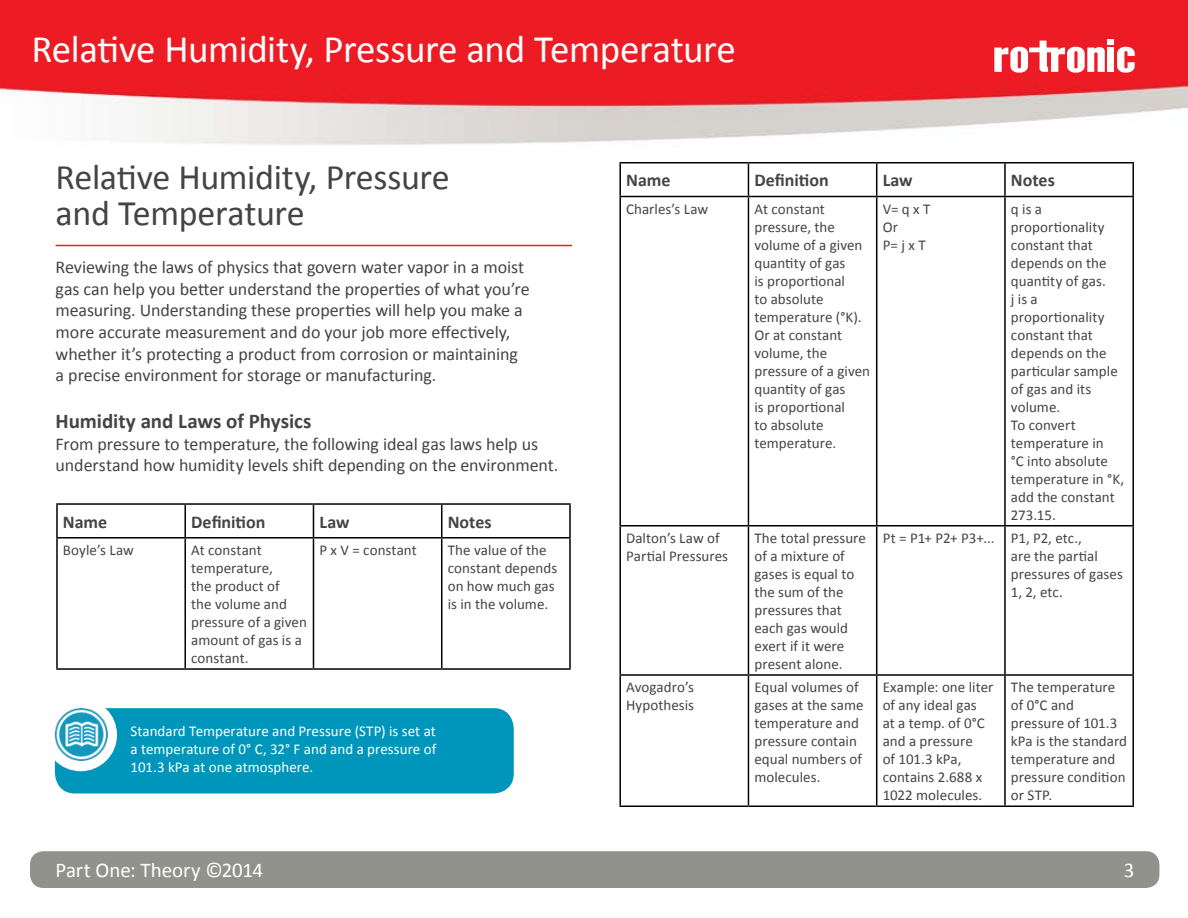
<style>
.page{position:relative;width:1188px;height:918px;background:#fff}
.page>*{position:absolute;margin:0;border:0;box-sizing:border-box;transform-origin:0 0}
.t1{font:39px "Calibri";letter-spacing:-.01em;color:#fff}
.t2{font:36px/36px "Calibri";letter-spacing:-.01em;color:#454444}
.t3{font:700 21px "Calibri";letter-spacing:-.005em;color:#454444}
.t4{font:21px "Calibri";letter-spacing:-.005em;color:#fff}
.t5{font:18px/21.6px "Calibri";letter-spacing:-.005em;color:#454444}
.t6{font:700 18px "Calibri";color:#454444}
.t7{font:15px/18px "Calibri";color:#454444}
.t8{font:15px/18px "Calibri";color:#fff;text-align:justify}
</style>
<div class="page">
<img style="left:0;top:0;width:1188px;height:888px">
<div style="left:30px;top:851px;width:1129px;height:37px;background:#92928c;border-radius:14px"></div>
<div style="left:1107px;top:48px;width:7px;height:24px;background:#fff"></div>
<svg style="left:1117px;top:47px;width:18px;height:26px"></svg>
<div style="left:1107px;top:39px;width:7px;height:6px;background:#fff"></div>
<svg style="left:994px;top:41px;width:111px;height:32px"></svg>
<hr style="left:56px;top:245px;width:516px;height:1px;background:#ed1d24">
<div style="left:55px;top:708px;width:459px;height:86px;background:#0096bb;border-radius:20px"></div>
<div style="left:44px;top:698px;width:73px;height:73px;background:#fff;border-radius:50%"></div>
<img style="left:50px;top:704px;width:62px;height:62px">
<hr style="left:56px;top:503px;width:129px;height:2px;background:#000">
<hr style="left:56px;top:505px;width:2px;height:32px;background:#000">
<hr style="left:185px;top:503px;width:128px;height:2px;background:#000">
<hr style="left:184px;top:505px;width:2px;height:32px;background:#000">
<hr style="left:313px;top:503px;width:129px;height:2px;background:#000">
<hr style="left:313px;top:505px;width:1px;height:32px;background:#000">
<hr style="left:442px;top:503px;width:129px;height:2px;background:#000">
<hr style="left:441px;top:505px;width:1px;height:32px;background:#000">
<hr style="left:569px;top:505px;width:2px;height:32px;background:#000">
<hr style="left:56px;top:537px;width:129px;height:2px;background:#000">
<hr style="left:56px;top:539px;width:2px;height:129px;background:#000">
<hr style="left:185px;top:537px;width:128px;height:2px;background:#000">
<hr style="left:184px;top:539px;width:2px;height:129px;background:#000">
<hr style="left:313px;top:537px;width:129px;height:2px;background:#000">
<hr style="left:313px;top:539px;width:1px;height:129px;background:#000">
<hr style="left:442px;top:537px;width:129px;height:2px;background:#000">
<hr style="left:441px;top:539px;width:1px;height:129px;background:#000">
<hr style="left:569px;top:539px;width:2px;height:129px;background:#000">
<hr style="left:56px;top:668px;width:129px;height:2px;background:#000">
<hr style="left:185px;top:668px;width:128px;height:2px;background:#000">
<hr style="left:313px;top:668px;width:129px;height:2px;background:#000">
<hr style="left:442px;top:668px;width:129px;height:2px;background:#000">
<hr style="left:619px;top:162px;width:129px;height:2px;background:#000">
<hr style="left:619px;top:164px;width:2px;height:32px;background:#000">
<hr style="left:748px;top:162px;width:129px;height:2px;background:#000">
<hr style="left:748px;top:164px;width:1px;height:32px;background:#000">
<hr style="left:877px;top:162px;width:128px;height:2px;background:#000">
<hr style="left:876px;top:164px;width:1px;height:32px;background:#000">
<hr style="left:1005px;top:162px;width:129px;height:2px;background:#000">
<hr style="left:1004px;top:164px;width:2px;height:32px;background:#000">
<hr style="left:1132px;top:164px;width:2px;height:32px;background:#000">
<hr style="left:619px;top:196px;width:129px;height:1px;background:#000">
<hr style="left:619px;top:197px;width:2px;height:328px;background:#000">
<hr style="left:748px;top:196px;width:129px;height:1px;background:#000">
<hr style="left:748px;top:197px;width:1px;height:328px;background:#000">
<hr style="left:877px;top:196px;width:128px;height:1px;background:#000">
<hr style="left:876px;top:197px;width:1px;height:328px;background:#000">
<hr style="left:1005px;top:196px;width:129px;height:1px;background:#000">
<hr style="left:1004px;top:197px;width:2px;height:328px;background:#000">
<hr style="left:1132px;top:197px;width:2px;height:328px;background:#000">
<hr style="left:619px;top:525px;width:129px;height:1px;background:#000">
<hr style="left:619px;top:526px;width:2px;height:148px;background:#000">
<hr style="left:748px;top:525px;width:129px;height:1px;background:#000">
<hr style="left:748px;top:526px;width:1px;height:148px;background:#000">
<hr style="left:877px;top:525px;width:128px;height:1px;background:#000">
<hr style="left:876px;top:526px;width:1px;height:148px;background:#000">
<hr style="left:1005px;top:525px;width:129px;height:1px;background:#000">
<hr style="left:1004px;top:526px;width:2px;height:148px;background:#000">
<hr style="left:1132px;top:526px;width:2px;height:148px;background:#000">
<hr style="left:619px;top:674px;width:129px;height:2px;background:#000">
<hr style="left:619px;top:676px;width:2px;height:130px;background:#000">
<hr style="left:748px;top:674px;width:129px;height:2px;background:#000">
<hr style="left:748px;top:676px;width:1px;height:130px;background:#000">
<hr style="left:877px;top:674px;width:128px;height:2px;background:#000">
<hr style="left:876px;top:676px;width:1px;height:130px;background:#000">
<hr style="left:1005px;top:674px;width:129px;height:2px;background:#000">
<hr style="left:1004px;top:676px;width:2px;height:130px;background:#000">
<hr style="left:1132px;top:676px;width:2px;height:130px;background:#000">
<hr style="left:619px;top:806px;width:129px;height:1px;background:#000">
<hr style="left:748px;top:806px;width:129px;height:1px;background:#000">
<hr style="left:877px;top:806px;width:128px;height:1px;background:#000">
<hr style="left:1005px;top:806px;width:129px;height:1px;background:#000">
<h1 class="t1" style="left:32px;top:25px;width:706px">Relative Humidity, Pressure and Temperature</h1>
<h2 class="t2" style="left:56px;top:159px;width:396px">Relative Humidity, Pressure and Temperature</h2>
<p class="t5" style="left:56px;top:256px;width:476px">Reviewing the laws of physics that govern water vapor in a moist gas can help you better understand the properties of what you’re measuring. Understanding these properties will help you make a more accurate measurement and do your job more effectively, whether it’s protecting a product from corrosion or maintaining a precise environment for storage or manufacturing.</p>
<h3 class="t3" style="left:56px;top:408px;width:257px">Humidity and Laws of Physics</h3>
<p class="t5" style="left:56px;top:433px;width:504px">From pressure to temperature, the following ideal gas laws help us understand how humidity levels shift depending on the environment.</p>
<p class="t6" style="left:63px;top:510px;width:46px">Name</p>
<p class="t6" style="left:191px;top:510px;width:76px">Definition</p>
<p class="t6" style="left:319px;top:510px;width:31px">Law</p>
<p class="t6" style="left:448px;top:510px;width:45px">Notes</p>
<p class="t7" style="left:63px;top:541px;width:72px">Boyle’s Law</p>
<p class="t7" style="left:191px;top:541px;width:117px">At constant temperature,<br>the product of<br>the volume and pressure of a given amount of gas is a constant.</p>
<p class="t7" style="left:319px;top:541px;width:99px">P x V = constant</p>
<p class="t7" style="left:448px;top:541px;width:111px">The value of the constant depends on how much gas is in the volume.</p>
<p class="t8" style="left:131px;top:722px;width:307px">Standard Temperature and Pressure (STP) is set at a temperature of 0° C, 32° F and and a pressure of 101.3 kPa at one atmosphere.</p>
<p class="t6" style="left:626px;top:169px;width:46px">Name</p>
<p class="t6" style="left:754px;top:169px;width:76px">Definition</p>
<p class="t6" style="left:883px;top:169px;width:31px">Law</p>
<p class="t6" style="left:1011px;top:169px;width:45px">Notes</p>
<p class="t7" style="left:626px;top:200px;width:84px">Charles’s Law</p>
<p class="t7" style="left:754px;top:200px;width:117px">At constant pressure, the volume of a given quantity of gas<br>is proportional<br>to absolute temperature (°K).<br>Or at constant volume, the pressure of a given quantity of gas<br>is proportional<br>to absolute temperature.</p>
<p class="t7" style="left:883px;top:200px;width:49px">V= q x T<br>Or<br>P= j x T</p>
<p class="t7" style="left:1011px;top:200px;width:115px">q is a proportionality constant that depends on the quantity of gas.<br>j is a proportionality constant that depends on the particular sample of gas and its volume.<br>To convert temperature in<br>°C into absolute temperature in °K, add the constant<br>273.15.</p>
<p class="t7" style="left:626px;top:529px;width:103px">Dalton’s Law of<br>Partial Pressures</p>
<p class="t7" style="left:754px;top:529px;width:113px">The total pressure of a mixture of gases is equal to the sum of the pressures that each gas would exert if it were present alone.</p>
<p class="t7" style="left:1011px;top:529px;width:113px;text-indent:-128px">Pt = P1+ P2+ P3+... P1, P2, etc.,<br>are the partial pressures of gases<br>1, 2, etc.</p>
<p class="t7" style="left:626px;top:678px;width:69px">Avogadro’s<br>Hypothesis</p>
<p class="t7" style="left:754px;top:678px;width:111px">Equal volumes of gases at the same temperature and pressure contain equal numbers of molecules.</p>
<p class="t7" style="left:883px;top:678px;width:112px">Example: one liter of any ideal gas<br>at a temp. of 0°C and a pressure<br>of 101.3 kPa, contains 2.688 x<br>1022 molecules.</p>
<p class="t7" style="left:1011px;top:678px;width:118px">The temperature of 0°C and pressure of 101.3 kPa is the standard temperature and pressure condition or STP.</p>
<h3 class="t4" style="left:56px;top:857px;width:209px">Part One: Theory ©2014</h3>
<h3 class="t4" style="left:1124px;top:857px;width:12px">3</h3>
</div>
